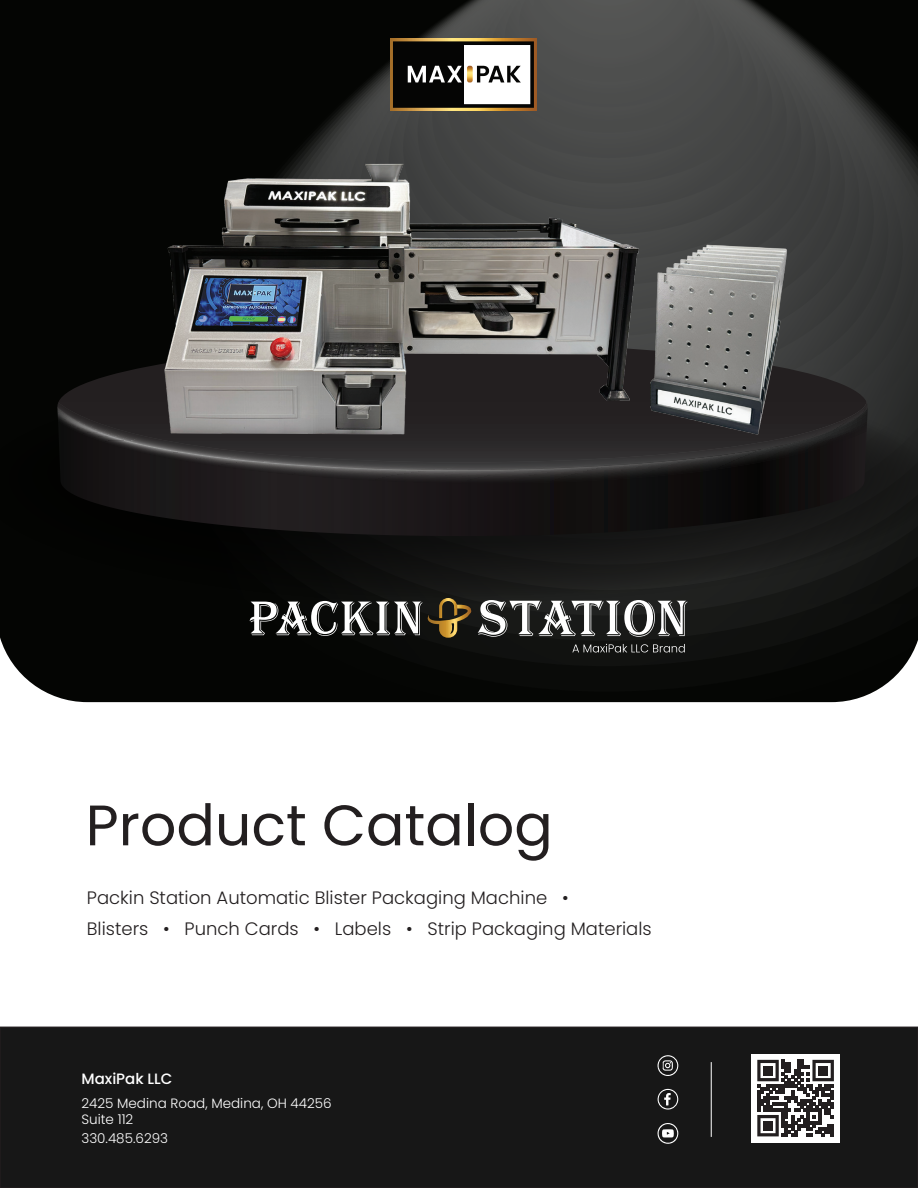
<style>
.page{position:relative;width:918px;height:1188px;background:#fff}
.page>*{position:absolute;margin:0;border:0;box-sizing:border-box;transform-origin:0 0}
.t1{font:57px "Poppins";color:#231f20}
.t2{font:300 18px/31.7px "Poppins";color:#231f20}
.t3{font:500 15px "Poppins";color:#fff}
.t4{font:300 13.5px/16.2px "Poppins";color:#fff}
</style>
<div class="page">
<div style="left:0;top:1027px;width:918px;height:161px;background:#171717"></div>
<div style="left:0;top:1027px;width:918px;height:161px;border:2px solid #221d1e"></div>
<div style="left:751px;top:1054px;width:89px;height:89px;background:#fff"></div>
<svg style="left:757px;top:1060px;width:77px;height:76px"></svg>
<div style="left:763px;top:1066px;width:10px;height:9px;background:#231f20"></div>
<div style="left:819px;top:1066px;width:9px;height:9px;background:#231f20"></div>
<div style="left:763px;top:1121px;width:10px;height:9px;background:#231f20"></div>
<hr style="left:711px;top:1062px;width:1px;height:75px;background:#fff">
<svg style="left:657px;top:1089px;width:21px;height:21px"></svg>
<svg style="left:657px;top:1055px;width:21px;height:21px"></svg>
<svg style="left:657px;top:1123px;width:21px;height:21px"></svg>
<div style="left:0;top:0;width:142px;height:702px;background:#040503"></div>
<div style="left:156px;top:0;width:717px;height:702px;background:#040503"></div>
<div style="left:171px;top:0;width:733px;height:692px;background:#050604"></div>
<svg style="left:185px;top:0;width:733px;height:666px;background:#0a0b09"></svg>
<svg style="left:200px;top:0;width:718px;height:641px;background:#111210"></svg>
<svg style="left:302px;top:0;width:615px;height:366px;background:#171817"></svg>
<svg style="left:316px;top:0;width:587px;height:366px;background:#1b1c1b"></svg>
<svg style="left:331px;top:0;width:557px;height:366px;background:#1f201f"></svg>
<svg style="left:345px;top:0;width:529px;height:366px;background:#232423"></svg>
<svg style="left:360px;top:0;width:499px;height:343px;background:#292a29"></svg>
<svg style="left:374px;top:0;width:471px;height:336px;background:#2e2f2e"></svg>
<svg style="left:389px;top:0;width:441px;height:311px;background:#373633"></svg>
<svg style="left:796px;top:0;width:20px;height:285px;background:#363736"></svg>
<svg style="left:787px;top:0;width:14px;height:260px;background:#383938"></svg>
<svg style="left:772px;top:0;width:15px;height:147px;background:#3c3d3c"></svg>
<svg style="left:758px;top:0;width:14px;height:147px;background:#424342"></svg>
<svg style="left:743px;top:0;width:15px;height:147px;background:#474847"></svg>
<svg style="left:393px;top:0;width:350px;height:147px;background:#52514e"></svg>
<svg style="left:108px;top:483px;width:694px;height:59px;background:#141212"></svg>
<svg style="left:54px;top:343px;width:817px;height:127px;background:#1d1d1c"></svg>
<svg style="left:57px;top:394px;width:811px;height:89px;background:#282626"></svg>
<img style="left:131px;top:147px;width:665px;height:306px">
<svg style="left:572px;top:644px;width:113px;height:8px"></svg>
<svg style="left:250px;top:598px;width:438px;height:40px"></svg>
<h1 class="t1" style="left:86px;top:792px;width:469px">Product Catalog</h1>
<p class="t2" style="left:87px;top:882px;width:566px">Packin Station Automatic Blister Packaging Machine •<br>Blisters • Punch Cards • Labels • Strip Packaging Materials</p>
<p class="t3" style="left:81px;top:1070px;width:93px">MaxiPak LLC</p>
<p class="t4" style="left:81px;top:1095px;width:252px">2425 Medina Road, Medina, OH 44256<br>Suite 112</p>
<p class="t4" style="left:81px;top:1131px;width:88px">330.485.6293</p>
</div>
